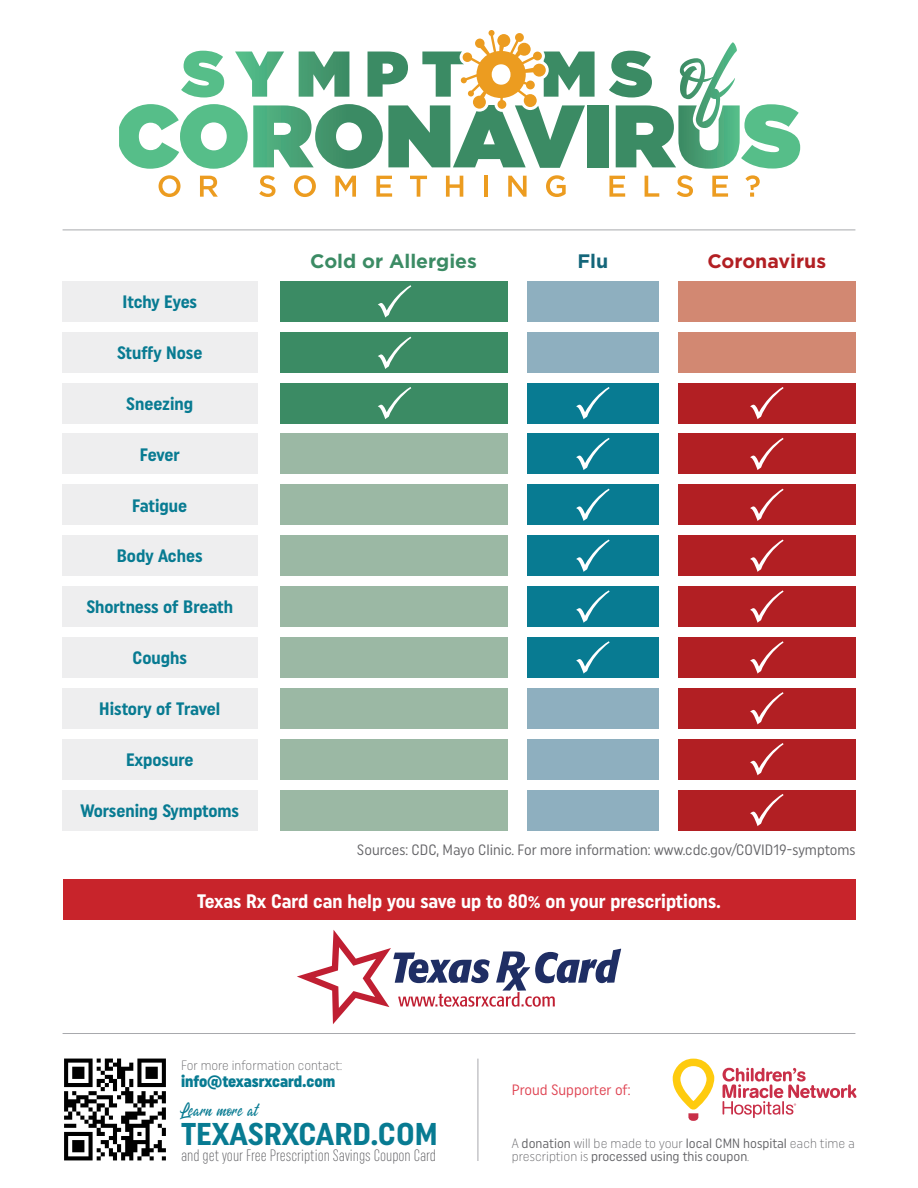
<style>
.page{position:relative;width:918px;height:1188px;background:#fff}
.page>*{position:absolute;margin:0;border:0;box-sizing:border-box;transform-origin:0 0}
.t1{font:700 31.5px "Uniform Condensed";color:#087b92;scale:1.04 1}
.t2{font:700 19.5px "Uniform Condensed";color:#fff}
.t3{font:700 19.5px "Gotham";color:#3b8b64}
.t4{font:700 19.5px "Gotham";color:#b21f23}
.t5{font:700 19.5px "Gotham";color:#14667a}
.t6{font:700 18px "Uniform Condensed";color:#087b92}
.t7{font:18px "Mathand Risk";color:#087b92}
.t8{font:300 extra-condensed 16.5px "Uniform";color:#636366}
.t9{font:900 16.5px "Uniform Condensed";color:#087b92}
.t10{font:15px "Uniform Condensed";color:#636366}
.t11{font:15px "Uniform Condensed";color:#df4352}
.t12{font:13.5px/12.8px "Uniform Condensed";color:#636366}
.t13{font:300 13.5px "Uniform Condensed";color:#636366}
.s1{font-weight:300}
</style>
<div class="page">
<div style="left:63px;top:880px;width:792px;height:40px;background:#c8242b"></div>
<svg style="left:673px;top:1059px;width:41px;height:62px"></svg>
<svg style="left:723px;top:1068px;width:133px;height:50px"></svg>
<img style="left:64px;top:1058px;width:102px;height:103px">
<hr style="left:478px;top:1059px;width:1px;height:102px;background:#a8a9ad">
<hr style="left:63px;top:230px;width:792px;height:1px;background:#a8a9ad">
<hr style="left:63px;top:1033px;width:792px;height:1px;background:#a8a9ad">
<svg style="left:297px;top:930px;width:324px;height:94px"></svg>
<div style="left:280px;top:281px;width:228px;height:41px;background:#3b8b64"></div>
<div style="left:63px;top:281px;width:195px;height:41px;background:#eeeeef"></div>
<div style="left:527px;top:281px;width:132px;height:41px;background:#8eafbf"></div>
<div style="left:678px;top:281px;width:177px;height:41px;background:#d28872"></div>
<div style="left:280px;top:332px;width:228px;height:41px;background:#3b8b64"></div>
<div style="left:63px;top:332px;width:195px;height:41px;background:#eeeeef"></div>
<div style="left:527px;top:332px;width:132px;height:41px;background:#8eafbf"></div>
<div style="left:678px;top:332px;width:177px;height:41px;background:#d28872"></div>
<svg style="left:378px;top:337px;width:33px;height:32px"></svg>
<div style="left:280px;top:383px;width:228px;height:41px;background:#3b8b64"></div>
<div style="left:63px;top:383px;width:195px;height:41px;background:#eeeeef"></div>
<div style="left:527px;top:383px;width:132px;height:41px;background:#087b92"></div>
<div style="left:678px;top:383px;width:177px;height:41px;background:#b21f23"></div>
<svg style="left:378px;top:387px;width:33px;height:32px"></svg>
<svg style="left:576px;top:387px;width:34px;height:32px"></svg>
<svg style="left:750px;top:387px;width:34px;height:32px"></svg>
<div style="left:280px;top:433px;width:228px;height:41px;background:#9bb8a4"></div>
<div style="left:63px;top:433px;width:195px;height:41px;background:#eeeeef"></div>
<div style="left:527px;top:433px;width:132px;height:41px;background:#087b92"></div>
<div style="left:678px;top:433px;width:177px;height:41px;background:#b21f23"></div>
<svg style="left:576px;top:438px;width:34px;height:32px"></svg>
<svg style="left:750px;top:438px;width:34px;height:32px"></svg>
<div style="left:280px;top:484px;width:228px;height:41px;background:#9bb8a4"></div>
<div style="left:63px;top:484px;width:195px;height:41px;background:#eeeeef"></div>
<div style="left:527px;top:484px;width:132px;height:41px;background:#087b92"></div>
<div style="left:678px;top:484px;width:177px;height:41px;background:#b21f23"></div>
<svg style="left:576px;top:489px;width:34px;height:32px"></svg>
<svg style="left:750px;top:489px;width:34px;height:32px"></svg>
<div style="left:280px;top:535px;width:228px;height:41px;background:#9bb8a4"></div>
<div style="left:63px;top:535px;width:195px;height:41px;background:#eeeeef"></div>
<div style="left:527px;top:535px;width:132px;height:41px;background:#087b92"></div>
<div style="left:678px;top:535px;width:177px;height:41px;background:#b21f23"></div>
<svg style="left:576px;top:540px;width:34px;height:32px"></svg>
<svg style="left:750px;top:540px;width:34px;height:32px"></svg>
<div style="left:280px;top:586px;width:228px;height:41px;background:#9bb8a4"></div>
<div style="left:63px;top:586px;width:195px;height:41px;background:#eeeeef"></div>
<div style="left:527px;top:586px;width:132px;height:41px;background:#087b92"></div>
<div style="left:678px;top:586px;width:177px;height:41px;background:#b21f23"></div>
<svg style="left:576px;top:590px;width:34px;height:33px"></svg>
<svg style="left:750px;top:590px;width:34px;height:33px"></svg>
<div style="left:280px;top:637px;width:228px;height:41px;background:#9bb8a4"></div>
<div style="left:63px;top:637px;width:195px;height:41px;background:#eeeeef"></div>
<div style="left:527px;top:637px;width:132px;height:41px;background:#087b92"></div>
<div style="left:678px;top:637px;width:177px;height:41px;background:#b21f23"></div>
<svg style="left:576px;top:641px;width:34px;height:33px"></svg>
<svg style="left:750px;top:641px;width:34px;height:33px"></svg>
<div style="left:280px;top:688px;width:228px;height:41px;background:#9bb8a4"></div>
<div style="left:63px;top:688px;width:195px;height:41px;background:#eeeeef"></div>
<div style="left:527px;top:688px;width:132px;height:41px;background:#8eafbf"></div>
<div style="left:678px;top:688px;width:177px;height:41px;background:#b21f23"></div>
<svg style="left:750px;top:692px;width:34px;height:32px"></svg>
<div style="left:280px;top:739px;width:228px;height:41px;background:#9bb8a4"></div>
<div style="left:63px;top:739px;width:195px;height:41px;background:#eeeeef"></div>
<div style="left:527px;top:739px;width:132px;height:41px;background:#8eafbf"></div>
<div style="left:678px;top:739px;width:177px;height:41px;background:#b21f23"></div>
<svg style="left:750px;top:743px;width:34px;height:32px"></svg>
<div style="left:280px;top:790px;width:228px;height:40px;background:#9bb8a4"></div>
<div style="left:63px;top:790px;width:195px;height:40px;background:#eeeeef"></div>
<div style="left:527px;top:790px;width:132px;height:40px;background:#8eafbf"></div>
<div style="left:678px;top:790px;width:177px;height:40px;background:#b21f23"></div>
<svg style="left:750px;top:794px;width:34px;height:32px"></svg>
<svg style="left:378px;top:285px;width:33px;height:33px"></svg>
<div style="left:588px;top:105px;width:20px;height:62px;background:#3b8b64"></div>
<svg style="left:609px;top:42px;width:191px;height:127px"></svg>
<svg style="left:119px;top:30px;width:476px;height:139px"></svg>
<svg style="left:159px;top:175px;width:22px;height:22px"></svg>
<svg style="left:200px;top:176px;width:18px;height:21px"></svg>
<svg style="left:259px;top:175px;width:17px;height:22px"></svg>
<svg style="left:294px;top:175px;width:22px;height:22px"></svg>
<svg style="left:335px;top:176px;width:21px;height:21px"></svg>
<svg style="left:376px;top:176px;width:16px;height:21px"></svg>
<svg style="left:410px;top:176px;width:17px;height:21px"></svg>
<svg style="left:446px;top:176px;width:17px;height:21px"></svg>
<hr style="left:484px;top:176px;width:4px;height:21px;background:#ec9c20">
<svg style="left:508px;top:176px;width:19px;height:21px"></svg>
<svg style="left:546px;top:175px;width:20px;height:22px"></svg>
<svg style="left:609px;top:176px;width:16px;height:21px"></svg>
<svg style="left:645px;top:176px;width:14px;height:21px"></svg>
<svg style="left:677px;top:175px;width:16px;height:22px"></svg>
<svg style="left:712px;top:176px;width:16px;height:21px"></svg>
<svg style="left:745px;top:175px;width:15px;height:22px"></svg>
<p class="t6" style="left:122px;top:291px;width:76px">Itchy Eyes</p>
<p class="t6" style="left:117px;top:342px;width:87px">Stuffy Nose</p>
<p class="t6" style="left:126px;top:393px;width:68px">Sneezing</p>
<p class="t6" style="left:140px;top:444px;width:41px">Fever</p>
<p class="t6" style="left:132px;top:494px;width:57px">Fatigue</p>
<p class="t6" style="left:117px;top:545px;width:87px">Body Aches</p>
<p class="t6" style="left:86px;top:596px;width:148px">Shortness of Breath</p>
<p class="t6" style="left:133px;top:647px;width:56px">Coughs</p>
<p class="t6" style="left:99px;top:698px;width:122px">History of Travel</p>
<p class="t6" style="left:126px;top:749px;width:69px">Exposure</p>
<p class="t6" style="left:80px;top:800px;width:160px">Worsening Symptoms</p>
<p class="t3" style="left:310px;top:248px;width:168px">Cold or Allergies</p>
<p class="t5" style="left:577px;top:248px;width:32px">Flu</p>
<p class="t4" style="left:707px;top:248px;width:120px">Coronavirus</p>
<p class="t10" style="left:357px;top:841px;width:500px">Sources: CDC, Mayo Clinic. For more information: www.cdc.gov/COVID19-symptoms</p>
<p class="t2" style="left:197px;top:890px;width:525px">Texas Rx Card can help you save up to 80% on your prescriptions.</p>
<p class="t13" style="left:181px;top:1057px;width:163px">For more information contact:</p>
<p class="t9" style="left:181px;top:1071px;width:156px">info@texasrxcard.com</p>
<p class="t7" style="left:181px;top:1101px;width:79px">Learn more at</p>
<p class="t1" style="left:181px;top:1115px;width:248px">TEXASRXCARD.COM</p>
<p class="t8" style="left:181px;top:1145px;width:257px">and get your Free Prescription Savings Coupon Card</p>
<p class="t11" style="left:512px;top:1081px;width:120px">Proud Supporter of:</p>
<p class="t12" style="left:512px;top:1137px;width:345px"><span class="s1">A</span> donation <span class="s1">will be made to your</span> local CMN hospital <span class="s1">each time a prescription is</span> processed using this coupon<span class="s1">.</span></p>
</div>
